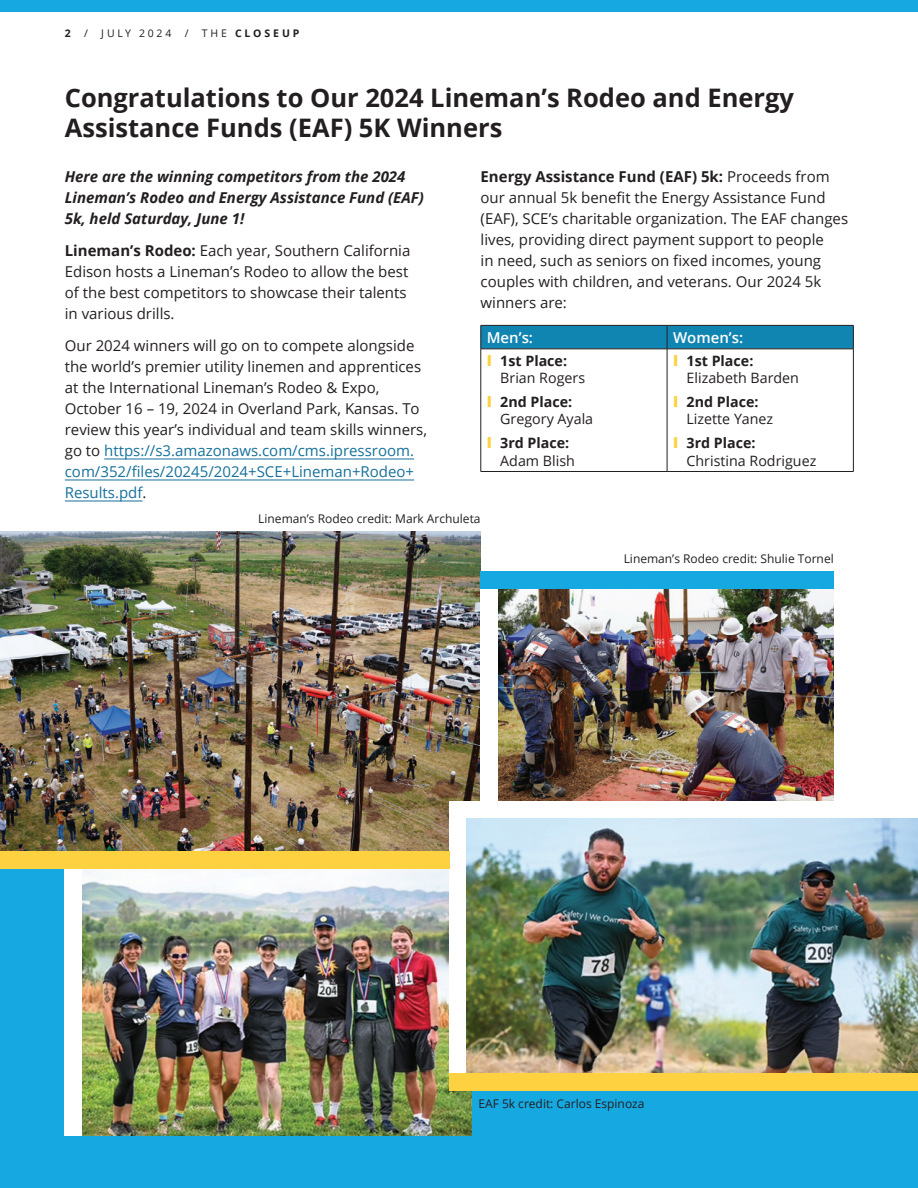
<style>
.page{position:relative;width:918px;height:1188px;background:#fff}
.page>*{position:absolute;margin:0;border:0;box-sizing:border-box;transform-origin:0 0}
.hd1{font:700 25.5px/30px "Open Sans";color:#231f20}
.body{font:15px/21px "Open Sans";color:#231f20}
.body-2{font:italic 700 15px/21px "Open Sans";color:#231f20}
.CHT_head_1{font:600 15px "Open Sans";color:#fff}
.t1{font:14.25px/17.2px "Open Sans";color:#231f20}
.t2{font:700 14.25px/17.2px "Open Sans";color:#231f20}
.t3{font:12px "Open Sans";color:#231f20}
.t4{font:700 10.5px "Open Sans";letter-spacing:.275em;color:#231f20}
.t5{font:10.5px "Open Sans";letter-spacing:.265em;color:#231f20}
.s1{font-weight:400}
.s2{font-weight:700}
.s3{color:#16719b}
.s4{font-weight:800;color:#fdd140}
</style>
<div class="page">
<div style="left:0;top:0;width:918px;height:12px;background:#16a8e1"></div>
<hr style="left:104px;top:459px;width:310px;height:1px;background:#16719b">
<hr style="left:65px;top:480px;width:349px;height:1px;background:#16719b">
<hr style="left:65px;top:501px;width:78px;height:1px;background:#16719b">
<svg style="left:666px;top:350px;width:187px;height:121px"></svg>
<hr style="left:667px;top:349px;width:1px;height:122px;background:#231f20">
<hr style="left:481px;top:349px;width:1px;height:122px;background:#231f20">
<hr style="left:853px;top:349px;width:1px;height:122px;background:#231f20">
<hr style="left:481px;top:471px;width:186px;height:1px;background:#231f20">
<hr style="left:667px;top:471px;width:187px;height:1px;background:#231f20">
<svg style="left:481px;top:325px;width:373px;height:24px;background:#137ea8"></svg>
<hr style="left:481px;top:349px;width:186px;height:1px;background:#231f20">
<hr style="left:667px;top:349px;width:187px;height:1px;background:#231f20">
<div style="left:0;top:802px;width:918px;height:386px;background:#16a8e1"></div>
<img style="left:498px;top:589px;width:336px;height:212px">
<img style="left:0;top:531px;width:481px;height:320px">
<img style="left:82px;top:868px;width:389px;height:267px">
<div style="left:450px;top:802px;width:468px;height:288px;background:#fff"></div>
<div style="left:65px;top:851px;width:17px;height:284px;background:#fff"></div>
<img style="left:466px;top:818px;width:452px;height:255px">
<div style="left:450px;top:1073px;width:468px;height:17px;background:#fdd140"></div>
<div style="left:481px;top:571px;width:353px;height:18px;background:#16a8e1"></div>
<div style="left:0;top:851px;width:450px;height:17px;background:#fdd140"></div>
<p class="t4" style="left:65px;top:26px;width:7px">2</p>
<p class="t5" style="left:84px;top:26px;width:5px">/</p>
<p class="t5" style="left:101px;top:26px;width:72px">JULY 2024</p>
<p class="t5" style="left:185px;top:26px;width:5px">/</p>
<p class="t4" style="left:202px;top:26px;width:99px"><span class="s1">THE</span> CLOSEUP</p>
<p class="hd1" style="left:65px;top:82px;width:731px">Congratulations to Our 2024 Lineman’s Rodeo and Energy<br>Assistance Funds (EAF) 5K Winners</p>
<p class="body-2" style="left:65px;top:166px;width:361px">Here are the winning competitors from the 2024<br>Lineman’s Rodeo and Energy Assistance Fund (EAF)<br>5k, held Saturday, June 1!</p>
<p class="body" style="left:65px;top:240px;width:347px"><span class="s2">Lineman’s Rodeo:</span> Each year, Southern California Edison hosts a Lineman’s Rodeo to allow the best of the best competitors to showcase their talents in various drills.</p>
<p class="body" style="left:65px;top:335px;width:364px">Our 2024 winners will go on to compete alongside the world’s premier utility linemen and apprentices at the International Lineman’s Rodeo &amp; Expo, October 16 – 19, 2024 in Overland Park, Kansas. To review this year’s individual and team skills winners, go to <span class="s3">https://s3.amazonaws.com/cms.ipressroom. com/352/files/20245/2024+SCE+Lineman+Rodeo+ Results.pdf</span>.</p>
<p class="body" style="left:481px;top:166px;width:369px"><span class="s2">Energy Assistance Fund (EAF) 5k:</span> Proceeds from our annual 5k benefit the Energy Assistance Fund (EAF), SCE’s charitable organization. The EAF changes lives, providing direct payment support to people<br>in need, such as seniors on fixed incomes, young couples with children, and veterans. Our 2024 5k winners are:</p>
<p class="CHT_head_1" style="left:487px;top:327px;width:48px">Men’s:</p>
<p class="CHT_head_1" style="left:673px;top:327px;width:72px">Women’s:</p>
<p class="t1" style="left:500px;top:352px;width:86px;text-indent:-14px"><span class="s4">l</span> <span class="s2">1st Place:<br></span>Brian Rogers</p>
<p class="t1" style="left:500px;top:393px;width:94px;text-indent:-14px"><span class="s4">l</span> <span class="s2">2nd Place:<br></span>Gregory Ayala</p>
<p class="t2" style="left:500px;top:434px;width:76px;text-indent:-14px"><span class="s4">l</span> 3rd Place:<br><span class="s1">Adam Blish</span></p>
<p class="t1" style="left:687px;top:352px;width:114px;text-indent:-14px"><span class="s4">l</span> <span class="s2">1st Place:<br></span>Elizabeth Barden</p>
<p class="t1" style="left:687px;top:393px;width:88px;text-indent:-14px"><span class="s4">l</span> <span class="s2">2nd Place:<br></span>Lizette Yanez</p>
<p class="t1" style="left:687px;top:434px;width:131px;text-indent:-14px"><span class="s4">l</span> <span class="s2">3rd Place:<br></span>Christina Rodriguez</p>
<p class="t3" style="left:258px;top:510px;width:224px">Lineman’s Rodeo credit: Mark Archuleta</p>
<p class="t3" style="left:624px;top:551px;width:212px">Lineman’s Rodeo credit: Shulie Tornel</p>
<p class="t3" style="left:478px;top:1095px;width:168px">EAF 5k credit: Carlos Espinoza</p>
</div>
